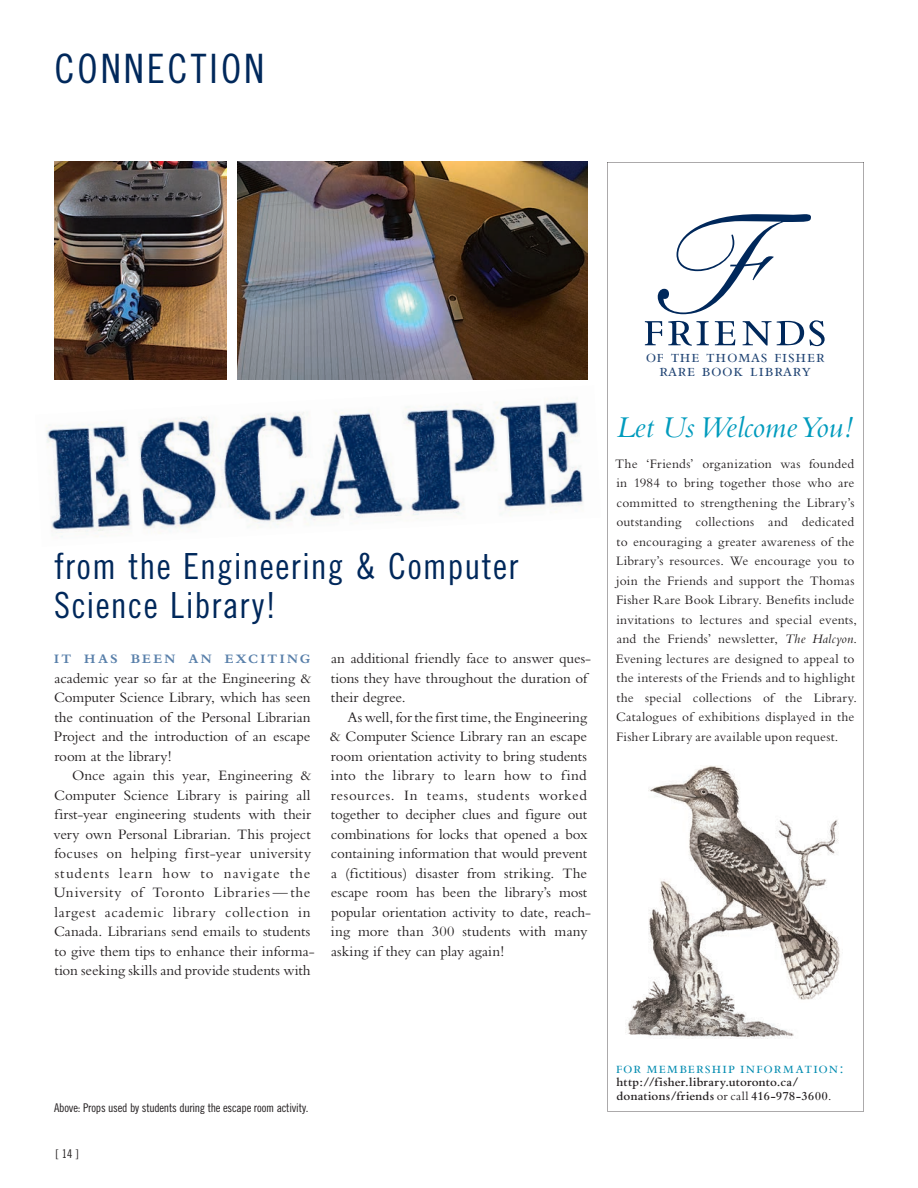
<style>
.page{position:relative;width:918px;height:1188px;background:#fff}
.page>*{position:absolute;margin:0;border:0;box-sizing:border-box;transform-origin:0 0}
.t1{font:40.5px "Trade Gothic LT Std Cn 18";letter-spacing:.07em;color:#00285b}
.t2{font:36px/39px "Trade Gothic LT Std Cn 18";letter-spacing:.035em;color:#00285b}
.t3{font:italic 31.5px "Bembo";color:#009bbd}
.t4{font:18.6px/14.2px "Bembo SC";letter-spacing:.03em;color:#1f4373;text-align:center}
.t5{font:16.5px "Bembo SC";letter-spacing:.07em;color:#008bb0}
.t6{font:15px/19.5px "Bembo";letter-spacing:.005em;color:#231f20}
.t7{font:13.5px/19.5px "Bembo";letter-spacing:.015em;color:#231f20}
.t8{font:700 13.5px "Bembo";letter-spacing:.17em;color:#5980aa}
.t9{font:600 12.75px/13.5px "Bembo";letter-spacing:.015em;color:#231f20}
.t10{font:12px "Trade Gothic LT Std Cn 18";letter-spacing:-.015em;color:#231f20}
.s1{font-style:italic}
.s2{font-weight:400}
</style>
<div class="page">
<img style="left:54px;top:162px;width:173px;height:217px">
<img style="left:237px;top:162px;width:350px;height:217px">
<svg style="left:607px;top:162px;width:257px;height:949px"></svg>
<img style="left:626px;top:765px;width:217px;height:273px">
<svg style="left:658px;top:214px;width:153px;height:100px"></svg>
<img style="left:46px;top:402px;width:497px;height:136px">
<img style="left:543px;top:401px;width:40px;height:112px">
<svg style="left:645px;top:321px;width:17px;height:24px"></svg>
<svg style="left:668px;top:321px;width:41px;height:25px"></svg>
<svg style="left:715px;top:321px;width:20px;height:24px"></svg>
<svg style="left:743px;top:320px;width:82px;height:26px"></svg>
<h1 class="t1" style="left:54px;top:45px;width:211px">CONNECTION</h1>
<h2 class="t2" style="left:54px;top:546px;width:466px">from the Engineering &amp; Computer<br>Science Library!</h2>
<p class="t8" style="left:54px;top:651px;width:258px">IT HAS BEEN AN EXCITING</p>
<p class="t6" style="left:54px;top:668px;width:259px;text-align:justify">academic year so far at the Engineering &amp; Computer Science Library, which has seen the continuation of the Personal Librarian Project and the introduction of an escape room at the library!</p>
<p class="t6" style="left:54px;top:765px;width:263px;text-indent:18px">Once again this year, Engineering &amp; Computer Science Library is pairing all first-year engineering students with their very own Personal Librarian. This project focuses on helping first-year university students learn how to navigate the University of Toronto Libraries — the largest academic library collection in Canada. Librarians send emails to students to give them tips to enhance their informa&shy;tion seeking skills and provide students with</p>
<p class="t6" style="left:331px;top:648px;width:262px">an additional friendly face to answer ques&shy;tions they have throughout the duration of their degree.</p>
<p class="t6" style="left:330px;top:707px;width:263px;text-indent:18px">As well, for the first time, the Engineering &amp; Computer Science Library ran an escape room orientation activity to bring students into the library to learn how to find resources. In teams, students worked together to decipher clues and figure out combinations for locks that opened a box containing information that would prevent a (fictitious) disaster from striking. The escape room has been the library’s most popular orientation activity to date, reach&shy;ing more than 300 students with many asking if they can play again!</p>
<p class="t4" style="left:646px;top:349px;width:181px">of the thomas fisher rare book library</p>
<h3 class="t3" style="left:616px;top:409px;width:238px">Let Us Welcome You!</h3>
<p class="t7" style="left:615px;top:454px;width:243px">The ‘Friends’ or gan i za tion was found ed in 1984 to bring to geth er those who are com mit ted to strength en ing the Li brary’s out stand ing col lec tions and ded i cat ed to en cour ag ing a great er aware ness of the Li brary’s re sourc es. We encourage you to join the Friends and sup port the Thomas Fisher Rare Book Li brary. Benefits include in vi ta tions to lec tures and special events, and the Friends’ news let ter, <span class="s1">The Halcyon</span>.<br>Evening lec tures are de signed to ap peal to the in ter ests of the Friends and to high light the spe cial col lec tions of the Li brary.<br>Cat a logues of ex hi bi tions dis played in the Fish er Li brary are available upon re quest.</p>
<p class="t10" style="left:54px;top:1100px;width:256px">Above: Props used by students during the escape room activity.</p>
<p class="t10" style="left:56px;top:1147px;width:25px">[ 14 ]</p>
<p class="t5" style="left:616px;top:1058px;width:229px">for membership information:</p>
<p class="t9" style="left:617px;top:1075px;width:216px">http://fisher.library.utoronto.ca/ donations/friends <span class="s2">or call</span> 416-978-3600<span class="s2">.</span></p>
</div>
